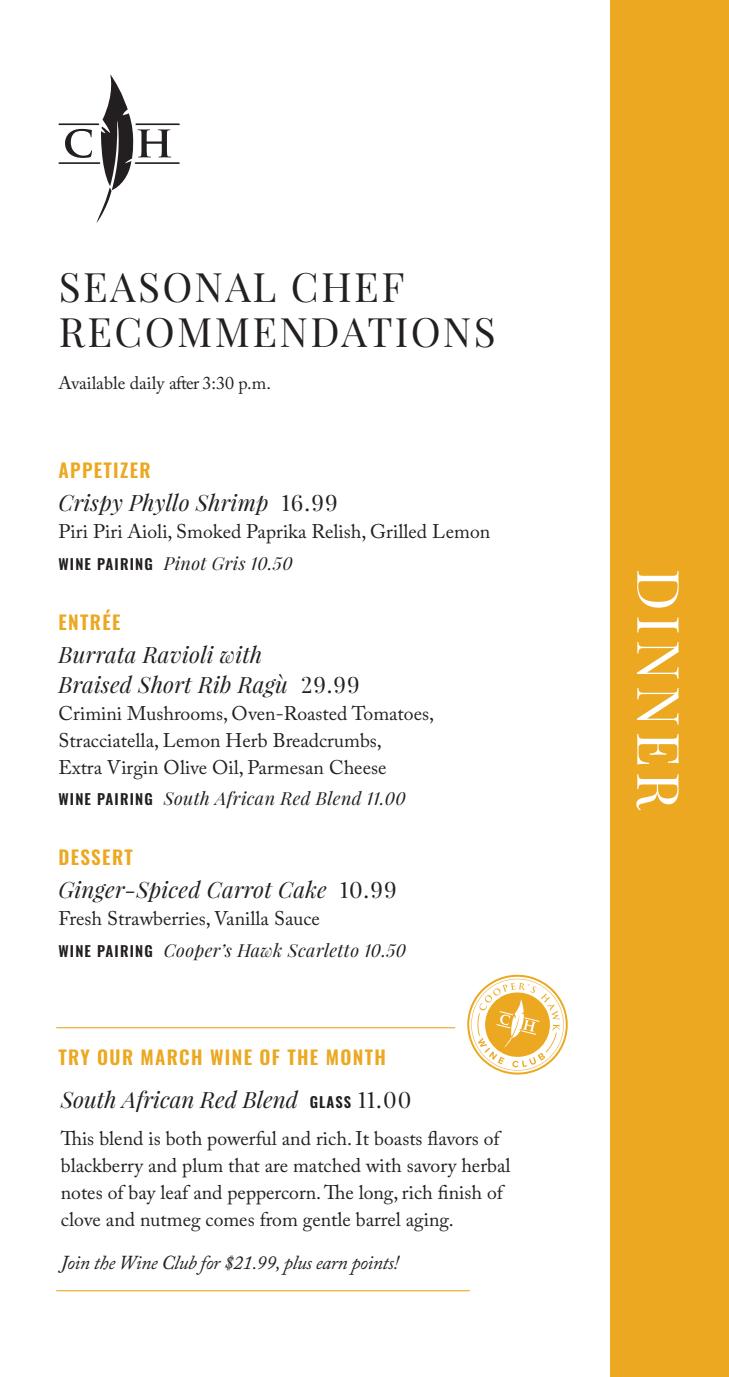
<style>
.page{position:relative;width:729px;height:1377px;background:#fff}
.page>*{position:absolute;margin:0;border:0;box-sizing:border-box;transform-origin:0 0}
.t1{font:58.5px "Playfair Display SC";letter-spacing:.08em;color:#fff}
.t2{font:40.5px/45px "Playfair Display SC";letter-spacing:.06em;color:#231f20}
.t3{font:italic 22.5px/29.2px "Playfair Display";letter-spacing:.01em;color:#231f20}
.t4{font:19.8px/27px "Adobe Caslon Pro";color:#231f20}
.t5{font:italic 19.8px "Adobe Caslon Pro";letter-spacing:-.02em;color:#231f20}
.t6{font:600 19.12px "Oswald";letter-spacing:.07em;color:#eba820}
.t7{font:italic 18px "Playfair Display";letter-spacing:.02em;color:#231f20}
.t8{font:18px "Adobe Caslon Pro";color:#231f20}
.s1{font-style:normal}
.s2{font-family:"Oswald";font-weight:600;font-style:normal;font-size:14.62px}
</style>
<div class="page">
<div style="left:611px;top:0;width:118px;height:1377px;background:#eba820"></div>
<svg style="left:58px;top:74px;width:122px;height:149px"></svg>
<svg style="left:467px;top:974px;width:101px;height:101px"></svg>
<hr style="left:56px;top:1027px;width:399px;height:1px;background:#eba820">
<hr style="left:56px;top:1290px;width:414px;height:1px;background:#eba820">
<p class="t2" style="left:59px;top:265px;width:438px">SEASONAL CHEF<br>RECOMMENDATIONS</p>
<p class="t8" style="left:58px;top:372px;width:214px">Available daily after 3:30 p.m.</p>
<p class="t6" style="left:58px;top:460px;width:94px">APPETIZER</p>
<p class="t3" style="left:58px;top:488px;width:281px">Crispy Phyllo Shrimp <span class="s1">16.99</span></p>
<p class="t4" style="left:58px;top:518px;width:433px">Piri Piri Aioli, Smoked Paprika Relish, Grilled Lemon</p>
<p class="t7" style="left:58px;top:551px;width:236px"><span class="s2">WINE PAIRING</span> Pinot Gris 10.50</p>
<p class="t6" style="left:58px;top:612px;width:64px">ENTRÉE</p>
<p class="t3" style="left:58px;top:640px;width:303px">Burrata Ravioli with<br>Braised Short Rib Ragù <span class="s1">29.99</span></p>
<p class="t4" style="left:58px;top:699px;width:377px">Crimini Mushrooms, Oven-Roasted Tomatoes,<br>Stracciatella, Lemon Herb Breadcrumbs,<br>Extra Virgin Olive Oil, Parmesan Cheese</p>
<p class="t7" style="left:58px;top:786px;width:349px"><span class="s2">WINE PAIRING</span> South African Red Blend 11.00</p>
<p class="t6" style="left:58px;top:847px;width:76px">DESSERT</p>
<p class="t3" style="left:58px;top:875px;width:340px">Ginger-Spiced Carrot Cake <span class="s1">10.99</span></p>
<p class="t4" style="left:58px;top:905px;width:263px">Fresh Strawberries, Vanilla Sauce</p>
<p class="t7" style="left:58px;top:938px;width:349px"><span class="s2">WINE PAIRING</span> Cooper’s Hawk Scarletto 10.50</p>
<p class="t6" style="left:58px;top:1047px;width:329px">TRY OUR MARCH WINE OF THE MONTH</p>
<p class="t3" style="left:61px;top:1085px;width:352px">South African Red Blend <span class="s2">GLASS</span> <span class="s1">11.00</span></p>
<p class="t4" style="left:61px;top:1125px;width:451px">This blend is both powerful and rich. It boasts flavors of blackberry and plum that are matched with savory herbal notes of bay leaf and peppercorn. The long, rich finish of clove and nutmeg comes from gentle barrel aging.</p>
<p class="t5" style="left:61px;top:1251px;width:340px">Join the Wine Club for $21.99, plus earn points!</p>
<p class="t1" style="left:695px;top:569px;width:243px;rotate:90deg">DINNER</p>
</div>
